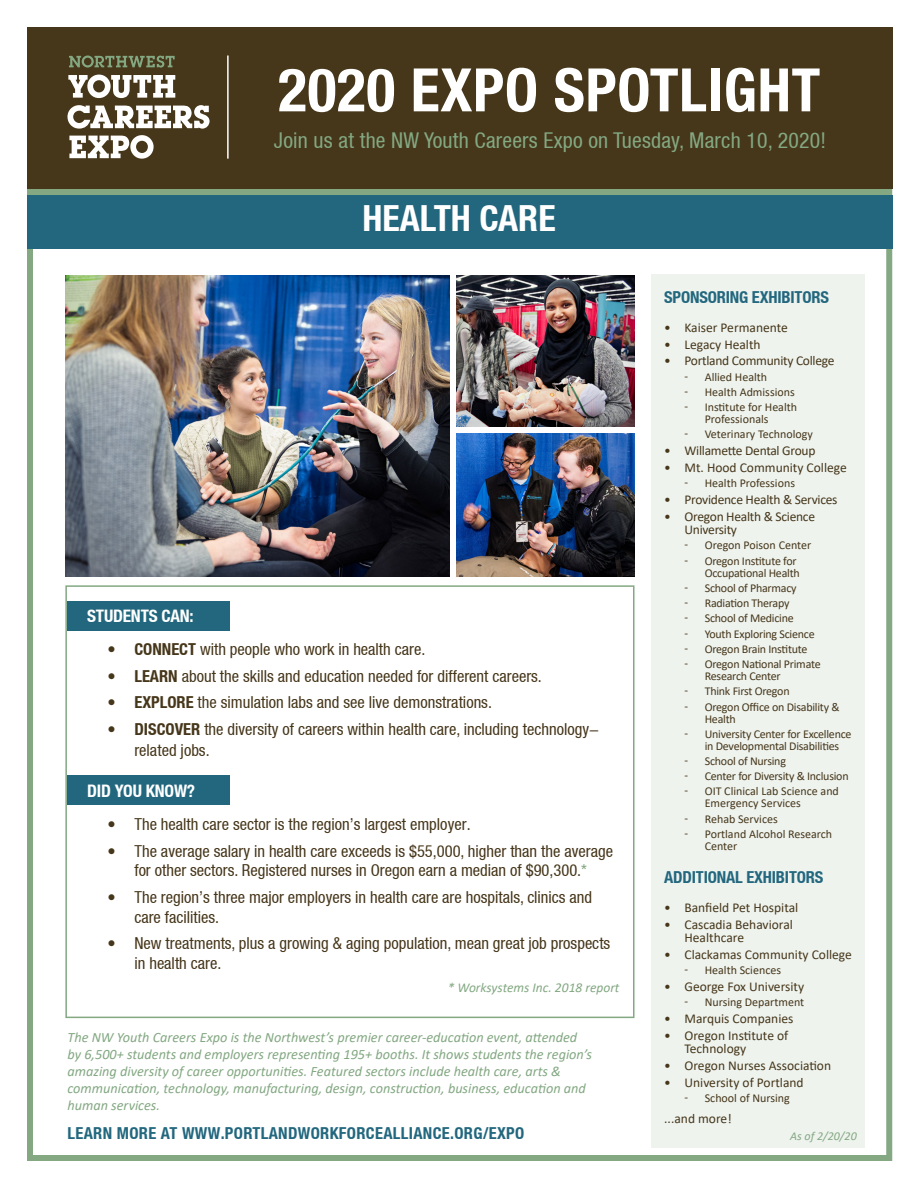
<style>
.page{position:relative;width:918px;height:1188px;background:#fff}
.page>*{position:absolute;margin:0;border:0;box-sizing:border-box;transform-origin:0 0}
.t1{font:700 condensed 60px "Helvetica Neue LT";letter-spacing:.01em;color:#fff}
.t2{font:700 condensed 36px "Helvetica Neue LT";color:#fff}
.t3{font:condensed 21.75px "Helvetica Neue LT";letter-spacing:.01em;color:#83a882}
.Sector_Name{font:700 condensed 17.25px "Helvetica Neue LT";letter-spacing:-.01em;color:#fff}
.t4{font:condensed 16.5px/19.8px "Helvetica Neue LT";color:#46361a}
.Sector_Name-2{font:700 condensed 16.5px "Helvetica Neue LT";letter-spacing:.02em;color:#22677e}
.Sector_Name-3{font:700 condensed 16.5px "Helvetica Neue LT";color:#22677e}
.t5{font:italic 14.25px/17.1px "Calibri";color:#83a882}
.t6{font:13.5px/13.5px "Calibri";color:#46361a}
.t7{font:13.5px/13.5px "Calibri";letter-spacing:-.02em;color:#46361a}
.t8{font:italic 13.5px "Calibri";color:#83a882}
.t9{font:12px/12px "Calibri";letter-spacing:-.02em;color:#46361a}
.t10{font:12px/12px "Calibri";color:#46361a}
.t11{font:italic 12px "Calibri";color:#83a882}
.s1{font-weight:700}
.s2{color:#83a882}
</style>
<div class="page">
<div style="left:27px;top:189px;width:865px;height:972px;border:6px solid #83a882"></div>
<div style="left:67px;top:601px;width:162px;height:29px;background:#22677e"></div>
<div style="left:67px;top:775px;width:162px;height:30px;background:#22677e"></div>
<div style="left:33px;top:190px;width:853px;height:6px;background:#83a882"></div>
<div style="left:27px;top:27px;width:865px;height:162px;background:#46361a"></div>
<div style="left:27px;top:195px;width:865px;height:53px;background:#22677e"></div>
<svg style="left:68px;top:75px;width:107px;height:23px"></svg>
<svg style="left:68px;top:105px;width:142px;height:24px"></svg>
<svg style="left:69px;top:135px;width:85px;height:24px"></svg>
<svg style="left:69px;top:56px;width:106px;height:12px"></svg>
<hr style="left:227px;top:56px;width:2px;height:103px;background:#fff">
<div style="left:651px;top:274px;width:214px;height:874px;background:#eef3ee"></div>
<div style="left:65px;top:585px;width:569px;height:433px;border:2px solid #83a882"></div>
<img style="left:65px;top:275px;width:385px;height:302px">
<img style="left:457px;top:434px;width:177px;height:143px">
<img style="left:457px;top:275px;width:177px;height:152px">
<p class="t1" style="left:278px;top:54px;width:544px">2020 EXPO SPOTLIGHT</p>
<p class="t3" style="left:274px;top:128px;width:554px">Join us at the NW Youth Careers Expo on Tuesday, March 10, 2020!</p>
<p class="t2" style="left:362px;top:196px;width:195px">HEALTH CARE</p>
<p class="Sector_Name" style="left:87px;top:605px;width:108px">STUDENTS CAN:</p>
<p class="t4" style="left:107px;top:640px;width:319px"><span class="s1">• CONNECT</span> with people who work in health care.</p>
<p class="t4" style="left:107px;top:666px;width:436px"><span class="s1">• LEARN</span> about the skills and education needed for different careers.</p>
<p class="t4" style="left:107px;top:693px;width:386px"><span class="s1">• EXPLORE</span> the simulation labs and see live demonstrations.</p>
<p class="t4" style="left:134px;top:719px;width:466px;line-height:20.7px;text-indent:-27px"><span class="s1">• DISCOVER</span> the diversity of careers within health care, including technology&shy;related jobs.</p>
<p class="Sector_Name" style="left:87px;top:780px;width:110px">DID YOU KNOW?</p>
<p class="t4" style="left:107px;top:814px;width:365px">• The health care sector is the region’s largest employer.</p>
<p class="t4" style="left:107px;top:841px;width:507px;text-align:center">• The average salary in health care exceeds is $55,000, higher than the average for other sectors. Registered nurses in Oregon earn a median of $90,300.<span class="s2">*</span></p>
<p class="t4" style="left:134px;top:887px;width:459px;text-indent:-27px">• The region’s three major employers in health care are hospitals, clinics and care facilities.</p>
<p class="t4" style="left:134px;top:933px;width:477px;text-indent:-27px">• New treatments, plus a growing &amp; aging population, mean great job prospects in health care.</p>
<p class="t8" style="left:448px;top:978px;width:173px">* Worksystems Inc. 2018 report</p>
<p class="t5" style="left:68px;top:1028px;width:526px">The NW Youth Careers Expo is the Northwest’s premier career-education event, attended by 6,500+ students and employers representing 195+ booths. It shows students the region’s amazing diversity of career opportunities. Featured sectors include health care, arts &amp; communication, technology, manufacturing, design, construction, business, education and human services.</p>
<p class="Sector_Name-2" style="left:68px;top:1123px;width:458px">LEARN MORE AT WWW.PORTLANDWORKFORCEALLIANCE.ORG/EXPO</p>
<p class="Sector_Name-3" style="left:664px;top:287px;width:166px">SPONSORING EXHIBITORS</p>
<p class="t6" style="left:664px;top:320px;width:125px">• Kaiser Permanente</p>
<p class="t6" style="left:664px;top:337px;width:98px">• Legacy Health</p>
<p class="t7" style="left:664px;top:354px;width:172px">• Portland Community College</p>
<p class="t9" style="left:685px;top:370px;width:5px">ͳ</p>
<p class="t10" style="left:705px;top:370px;width:64px">Allied Health</p>
<p class="t9" style="left:685px;top:386px;width:5px">ͳ</p>
<p class="t10" style="left:705px;top:386px;width:92px">Health Admissions</p>
<p class="t9" style="left:685px;top:401px;width:5px">ͳ</p>
<p class="t10" style="left:705px;top:401px;width:94px">Institute for Health<br>Professionals</p>
<p class="t9" style="left:685px;top:428px;width:5px">ͳ</p>
<p class="t10" style="left:705px;top:428px;width:110px">Veterinary Technology</p>
<p class="t7" style="left:664px;top:444px;width:153px">• Willamette Dental Group</p>
<p class="t6" style="left:664px;top:460px;width:184px">• Mt. Hood Community College</p>
<p class="t9" style="left:685px;top:477px;width:5px">ͳ</p>
<p class="t10" style="left:705px;top:477px;width:92px">Health Professions</p>
<p class="t7" style="left:664px;top:492px;width:175px">• Providence Health &amp; Services</p>
<p class="t7" style="left:685px;top:509px;width:132px;text-indent:-20px">• Oregon Health &amp; Science<br>University</p>
<p class="t9" style="left:685px;top:539px;width:5px">ͳ</p>
<p class="t10" style="left:705px;top:539px;width:108px">Oregon Poison Center</p>
<p class="t9" style="left:685px;top:554px;width:5px">ͳ</p>
<p class="t9" style="left:705px;top:554px;width:97px">Oregon Institute for<br>Occupational Health</p>
<p class="t9" style="left:685px;top:582px;width:5px">ͳ</p>
<p class="t9" style="left:705px;top:582px;width:93px">School of Pharmacy</p>
<p class="t9" style="left:685px;top:597px;width:5px">ͳ</p>
<p class="t9" style="left:705px;top:597px;width:86px">Radiation Therapy</p>
<p class="t9" style="left:685px;top:612px;width:5px">ͳ</p>
<p class="t9" style="left:705px;top:612px;width:90px">School of Medicine</p>
<p class="t9" style="left:685px;top:627px;width:5px">ͳ</p>
<p class="t9" style="left:705px;top:627px;width:112px">Youth Exploring Science</p>
<p class="t9" style="left:685px;top:642px;width:5px">ͳ</p>
<p class="t9" style="left:705px;top:642px;width:104px">Oregon Brain Institute</p>
<p class="t9" style="left:685px;top:658px;width:5px">ͳ</p>
<p class="t9" style="left:705px;top:658px;width:117px">Oregon National Primate<br>Research Center</p>
<p class="t9" style="left:685px;top:685px;width:5px">ͳ</p>
<p class="t9" style="left:705px;top:685px;width:86px">Think First Oregon</p>
<p class="t9" style="left:685px;top:700px;width:5px">ͳ</p>
<p class="t9" style="left:705px;top:700px;width:136px">Oregon Office on Disability &amp;<br>Health</p>
<p class="t9" style="left:685px;top:727px;width:5px">ͳ</p>
<p class="t9" style="left:705px;top:727px;width:148px">University Center for Excellence in Developmental Disabilities</p>
<p class="t9" style="left:685px;top:755px;width:5px">ͳ</p>
<p class="t9" style="left:705px;top:755px;width:83px">School of Nursing</p>
<p class="t9" style="left:685px;top:770px;width:5px">ͳ</p>
<p class="t9" style="left:705px;top:770px;width:145px">Center for Diversity &amp; Inclusion</p>
<p class="t9" style="left:685px;top:785px;width:5px">ͳ</p>
<p class="t10" style="left:705px;top:785px;width:136px">OIT Clinical Lab Science and<br>Emergency Services</p>
<p class="t9" style="left:685px;top:812px;width:5px">ͳ</p>
<p class="t10" style="left:705px;top:812px;width:75px">Rehab Services</p>
<p class="t9" style="left:685px;top:828px;width:5px">ͳ</p>
<p class="t10" style="left:705px;top:828px;width:129px">Portland Alcohol Research<br>Center</p>
<p class="Sector_Name-3" style="left:664px;top:867px;width:161px">ADDITIONAL EXHIBITORS</p>
<p class="t6" style="left:664px;top:900px;width:136px">• Banfield Pet Hospital</p>
<p class="t6" style="left:685px;top:917px;width:110px;text-indent:-20px">• Cascadia Behavioral<br>Healthcare</p>
<p class="t6" style="left:664px;top:947px;width:189px">• Clackamas Community College</p>
<p class="t9" style="left:685px;top:964px;width:5px">ͳ</p>
<p class="t10" style="left:705px;top:964px;width:78px">Health Sciences</p>
<p class="t6" style="left:664px;top:979px;width:141px">• George Fox University</p>
<p class="t9" style="left:685px;top:996px;width:5px">ͳ</p>
<p class="t10" style="left:705px;top:996px;width:101px">Nursing Department</p>
<p class="t6" style="left:664px;top:1011px;width:131px">• Marquis Companies</p>
<p class="t6" style="left:685px;top:1028px;width:105px;text-indent:-20px">• Oregon Institute of<br>Technology</p>
<p class="t6" style="left:664px;top:1058px;width:168px">• Oregon Nurses Association</p>
<p class="t6" style="left:664px;top:1075px;width:141px">• University of Portland</p>
<p class="t9" style="left:685px;top:1092px;width:5px">ͳ</p>
<p class="t10" style="left:705px;top:1092px;width:87px">School of Nursing</p>
<p class="t6" style="left:664px;top:1112px;width:69px">...and more!</p>
<p class="t11" style="left:790px;top:1128px;width:68px">As of 2/20/20</p>
</div>
